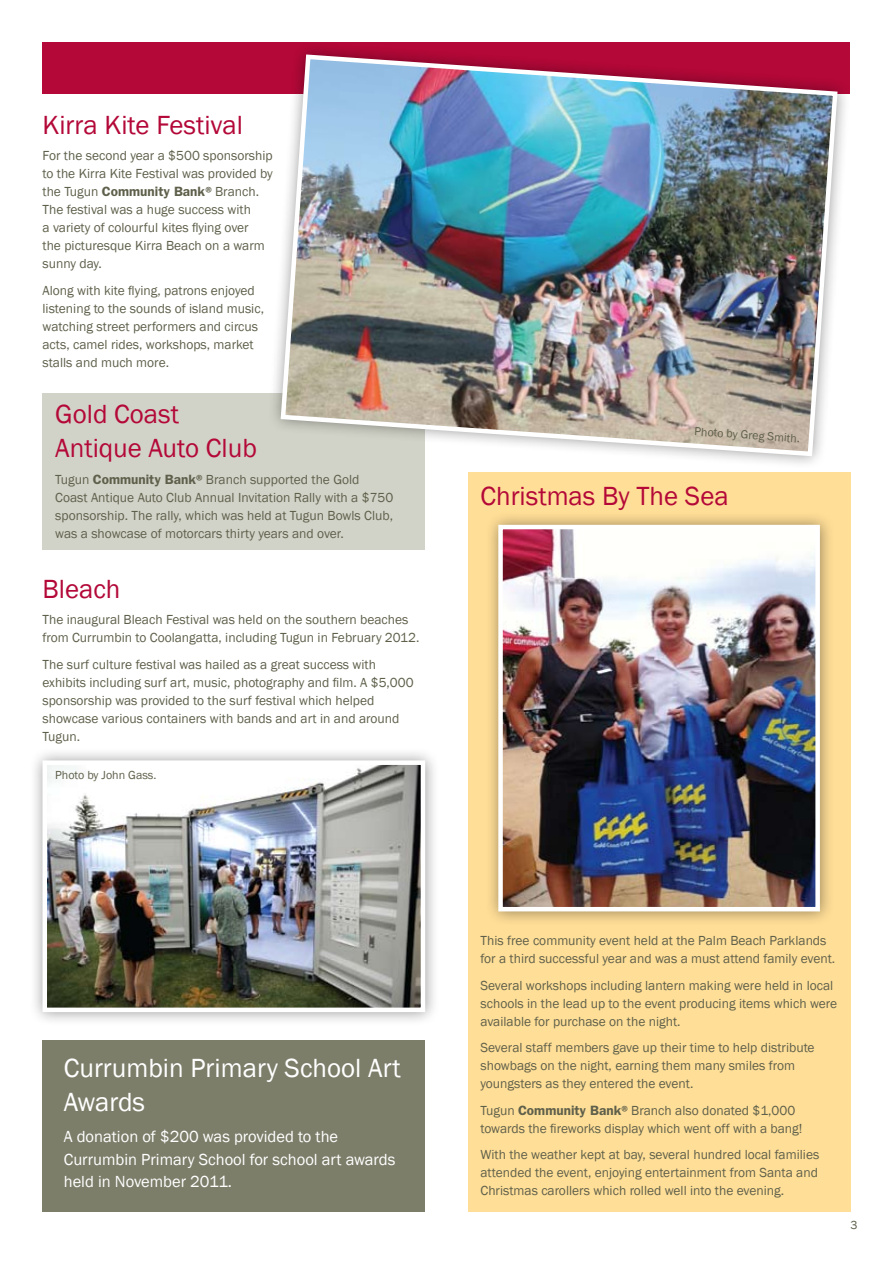
<style>
.page{position:relative;width:893px;height:1263px;background:#fff}
.page>*{position:absolute;margin:0;border:0;box-sizing:border-box;transform-origin:0 0}
.t1{font:27px/34.5px "Franklin Gothic";color:#b30838}
.t2{font:27px/34.5px "Franklin Gothic";color:#fff}
.t3{font:16.5px/22.5px "Franklin Gothic";color:#fff}
.t4{font:13.5px/18px "Franklin Gothic";color:#5f604b}
.t5{font:12px "Franklin Gothic";color:#5f604b}
.s1{font-weight:600}
</style>
<div class="page">
<div style="left:43px;top:1040px;width:382px;height:172px;background:#7d7e6a"></div>
<div style="left:43px;top:393px;width:382px;height:156px;background:#d2d3c8"></div>
<div style="left:468px;top:473px;width:382px;height:739px;background:#ffde97"></div>
<div style="left:43px;top:43px;width:807px;height:51px;background:#b30838"></div>
<div style="left:266px;top:40px;width:584px;height:429px;background:#000;opacity:.4"></div>
<img style="left:278px;top:52px;width:562px;height:407px">
<div style="left:28px;top:746px;width:411px;height:280px;background:#000;opacity:.4"></div>
<img style="left:48px;top:765px;width:372px;height:242px">
<div style="left:43px;top:760px;width:382px;height:252px;border:4px solid #fff"></div>
<div style="left:484px;top:510px;width:350px;height:416px;background:#000;opacity:.4"></div>
<img style="left:503px;top:530px;width:312px;height:376px">
<div style="left:498px;top:525px;width:322px;height:386px;border:4px solid #fff"></div>
<h1 class="t1" style="left:43px;top:108px;width:202px">Kirra Kite Festival</h1>
<p class="t4" style="left:43px;top:147px;width:232px">For the second year a $500 sponsorship to the Kirra Kite Festival was provided by the Tugun <span class="s1">Community Bank®</span>Branch.<br>The festival was a huge success with<br>a variety of colourful kites flying over<br>the picturesque Kirra Beach on a warm sunny day.</p>
<p class="t4" style="left:43px;top:281px;width:223px">Along with kite flying, patrons enjoyed listening to the sounds of island music, watching street performers and circus acts, camel rides, workshops, market stalls and much more.</p>
<h1 class="t1" style="left:55px;top:397px;width:203px">Gold Coast<br>Antique Auto Club</h1>
<p class="t4" style="left:55px;top:470px;width:340px">Tugun <span class="s1">Community Bank®</span>Branch supported the Gold Coast Antique Auto Club Annual Invitation Rally with a $750 sponsorship. The rally, which was held at Tugun Bowls Club, was a showcase of motorcars thirty years and over.</p>
<h1 class="t1" style="left:43px;top:572px;width:80px">Bleach</h1>
<p class="t4" style="left:43px;top:611px;width:378px">The inaugural Bleach Festival was held on the southern beaches from Currumbin to Coolangatta, including Tugun in February 2012.</p>
<p class="t4" style="left:43px;top:655px;width:373px">The surf culture festival was hailed as a great success with exhibits including surf art, music, photography and film. A $5,000 sponsorship was provided to the surf festival which helped showcase various containers with bands and art in and around Tugun.</p>
<p class="t5" style="left:55px;top:767px;width:103px">Photo by John Gass.</p>
<p class="t5" style="left:695px;top:424px;width:107px;rotate:4deg">Photo by Greg Smith.</p>
<h1 class="t1" style="left:480px;top:479px;width:250px">Christmas By The Sea</h1>
<h1 class="t2" style="left:64px;top:1051px;width:338px">Currumbin Primary School Art<br>Awards</h1>
<p class="t3" style="left:64px;top:1126px;width:333px">A donation of $200 was provided to the<br>Currumbin Primary School for school art awards held in November 2011.</p>
<p class="t4" style="left:480px;top:932px;width:356px">This free community event held at the Palm Beach Parklands for a third successful year and was a must attend family event.</p>
<p class="t4" style="left:480px;top:976px;width:358px">Several workshops including lantern making were held in local schools in the lead up to the event producing items which were available for purchase on the night.</p>
<p class="t4" style="left:480px;top:1039px;width:336px">Several staff members gave up their time to help distribute showbags on the night, earning them many smiles from youngsters as they entered the event.</p>
<p class="t4" style="left:480px;top:1101px;width:323px">Tugun <span class="s1">Community Bank®</span>Branch also donated $1,000 towards the fireworks display which went off with a bang!</p>
<p class="t4" style="left:480px;top:1146px;width:340px;text-align:justify">With the weather kept at bay, several hundred local families attended the event, enjoying entertainment from Santa and Christmas carollers which rolled well into the evening.</p>
<p class="t5" style="left:850px;top:1217px;width:9px">3</p>
</div>
